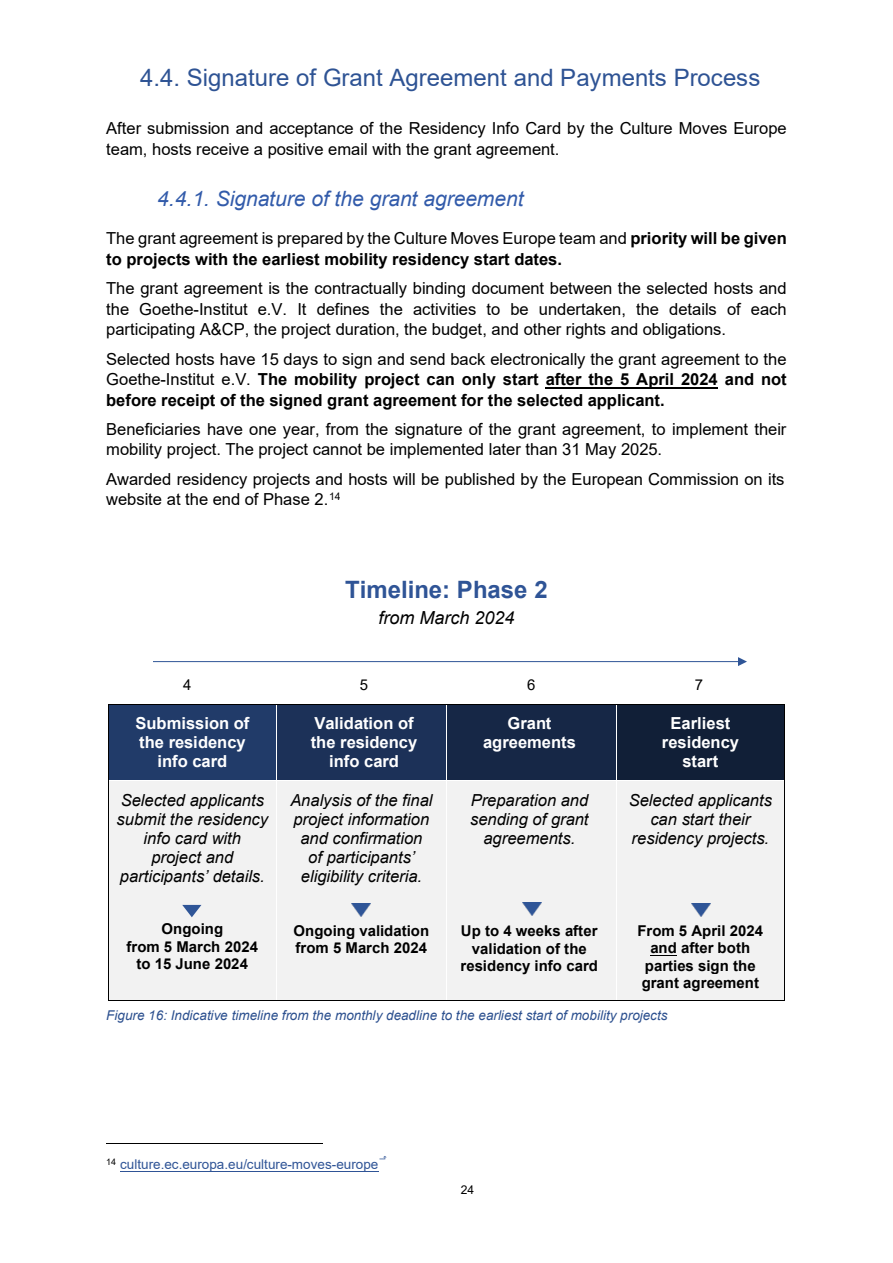
<style>
.page{position:relative;width:893px;height:1263px;background:#fff}
.page>*{position:absolute;margin:0;border:0;box-sizing:border-box;transform-origin:0 0}
.t1{font:24px "Arial";color:#2e5394}
.t2{font:700 24px "Arial";color:#2f5496}
.t3{font:italic 21px "Arial";color:#325baa}
.t4{font:italic 18px "Arial";color:#000}
.t5{font:16.5px/20.5px "Arial";color:#000}
.t6{font:700 16.5px/20.5px "Arial";color:#000}
.t7{font:italic 16.5px/19px "Arial";color:#000;text-align:center}
.t8{font:700 16.5px/19px "Arial";color:#fff;text-align:center}
.t9{font:700 15px/17.2px "Arial";color:#000;text-align:center}
.t10{font:15px "Arial";color:#000}
.t11{font:italic 13.5px "Arial";letter-spacing:.005em;color:#2c508f}
.t12{font:13.5px "Arial";letter-spacing:.005em;color:#2f5496}
.t13{font:12px "Arial";color:#000}
.s1{font-weight:400}
</style>
<div class="page">
<hr style="left:546px;top:387px;width:172px;height:2px;background:#000">
<div style="left:109px;top:705px;width:167px;height:74px;background:#213b69"></div>
<div style="left:277px;top:705px;width:169px;height:74px;background:#1c3158"></div>
<div style="left:447px;top:705px;width:169px;height:74px;background:#162746"></div>
<div style="left:617px;top:705px;width:167px;height:74px;background:#111f37"></div>
<hr style="left:109px;top:704px;width:167px;height:1px;background:#000">
<hr style="left:108px;top:705px;width:1px;height:75px;background:#000">
<hr style="left:276px;top:704px;width:170px;height:1px;background:#000">
<hr style="left:446px;top:704px;width:170px;height:1px;background:#000">
<hr style="left:616px;top:704px;width:168px;height:1px;background:#000">
<hr style="left:784px;top:705px;width:1px;height:75px;background:#000">
<div style="left:109px;top:781px;width:167px;height:219px;background:#f2f2f2"></div>
<div style="left:277px;top:781px;width:169px;height:219px;background:#f2f2f2"></div>
<div style="left:447px;top:781px;width:169px;height:219px;background:#f2f2f2"></div>
<div style="left:617px;top:781px;width:167px;height:219px;background:#f2f2f2"></div>
<hr style="left:650px;top:955px;width:27px;height:2px;background:#000">
<hr style="left:109px;top:1000px;width:167px;height:1px;background:#000">
<hr style="left:108px;top:780px;width:1px;height:220px;background:#000">
<hr style="left:276px;top:1000px;width:170px;height:1px;background:#000">
<hr style="left:446px;top:1000px;width:170px;height:1px;background:#000">
<hr style="left:616px;top:1000px;width:168px;height:1px;background:#000">
<hr style="left:784px;top:780px;width:1px;height:220px;background:#000">
<hr style="left:106px;top:1143px;width:216px;height:1px;background:#000">
<hr style="left:120px;top:1171px;width:258px;height:1px;background:#2f5496">
<hr style="left:153px;top:661px;width:587px;height:1px;background:#2f5597">
<svg style="left:738px;top:657px;width:9px;height:9px"></svg>
<svg style="left:182px;top:905px;width:19px;height:12px"></svg>
<img style="left:692px;top:903px;width:19px;height:13px">
<img style="left:522px;top:902px;width:19px;height:13px">
<img style="left:352px;top:904px;width:19px;height:13px">
<h2 class="t1" style="left:140px;top:61px;width:622px">4.4. Signature of Grant Agreement and Payments Process</h2>
<p class="t5" style="left:106px;top:118px;width:682px">After submission and acceptance of the Residency Info Card by the Culture Moves Europe team, hosts receive a positive email with the grant agreement.</p>
<h3 class="t3" style="left:157px;top:185px;width:368px">4.4.1. Signature of the grant agreement</h3>
<p class="t6" style="left:106px;top:228px;width:682px"><span class="s1">The grant agreement is prepared by the Culture Moves Europe team and</span> priority will be given to projects with the earliest mobility residency start dates.</p>
<p class="t5" style="left:106px;top:278px;width:682px;text-align:justify">The grant agreement is the contractually binding document between the selected hosts and the Goethe-Institut e.V. It defines the activities to be undertaken, the details of each participating A&amp;CP, the project duration, the budget, and other rights and obligations.</p>
<p class="t6" style="left:106px;top:349px;width:682px;text-align:justify"><span class="s1">Selected hosts have 15 days to sign and send back electronically the grant agreement to the Goethe-Institut e.V.</span> The mobility project can only start after the 5 April 2024 and not before receipt of the signed grant agreement for the selected applicant.</p>
<p class="t5" style="left:106px;top:419px;width:682px">Beneficiaries have one year, from the signature of the grant agreement, to implement their mobility project. The project cannot be implemented later than 31 May 2025.</p>
<p class="t5" style="left:106px;top:469px;width:680px">Awarded residency projects and hosts will be published by the European Commission on its website at the end of Phase 2.<sup>14</sup></p>
<p class="t2" style="left:345px;top:573px;width:204px">Timeline: Phase 2</p>
<p class="t4" style="left:378px;top:606px;width:138px">from March 2024</p>
<p class="t10" style="left:183px;top:674px;width:10px">4</p>
<p class="t10" style="left:360px;top:674px;width:10px">5</p>
<p class="t10" style="left:527px;top:674px;width:10px">6</p>
<p class="t10" style="left:695px;top:674px;width:10px">7</p>
<p class="t8" style="left:136px;top:714px;width:115px">Submission of the residency info card</p>
<p class="t8" style="left:311px;top:714px;width:108px">Validation of the residency info card</p>
<p class="t8" style="left:483px;top:714px;width:94px">Grant agreements</p>
<p class="t8" style="left:662px;top:714px;width:79px">Earliest residency start</p>
<p class="t7" style="left:117px;top:790px;width:153px">Selected applicants submit the residency info card with<br>project and participants’ details.</p>
<p class="t9" style="left:127px;top:920px;width:133px">Ongoing<br>from 5 March 2024 to 15 June 2024</p>
<p class="t7" style="left:290px;top:790px;width:144px">Analysis of the final project information and confirmation<br>of participants’ eligibility criteria.</p>
<p class="t7" style="left:629px;top:790px;width:145px">Selected applicants can start their residency projects.</p>
<p class="t7" style="left:470px;top:790px;width:120px">Preparation and sending of grant agreements.</p>
<p class="t9" style="left:294px;top:922px;width:137px;text-align:left">Ongoing validation from 5 March 2024</p>
<p class="t9" style="left:637px;top:922px;width:127px">From 5 April 2024 and after both parties sign the grant agreement</p>
<p class="t11" style="left:106px;top:1006px;width:563px">Figure 16: Indicative timeline from the monthly deadline to the earliest start of mobility projects</p>
<p class="t9" style="left:461px;top:922px;width:139px">Up to 4 weeks after validation of the residency info card</p>
<p class="t12" style="left:106px;top:1155px;width:274px"><sup>14</sup> culture.ec.europa.eu/culture-moves-europe</p>
<p class="t13" style="left:461px;top:1181px;width:15px">24</p>
</div>
